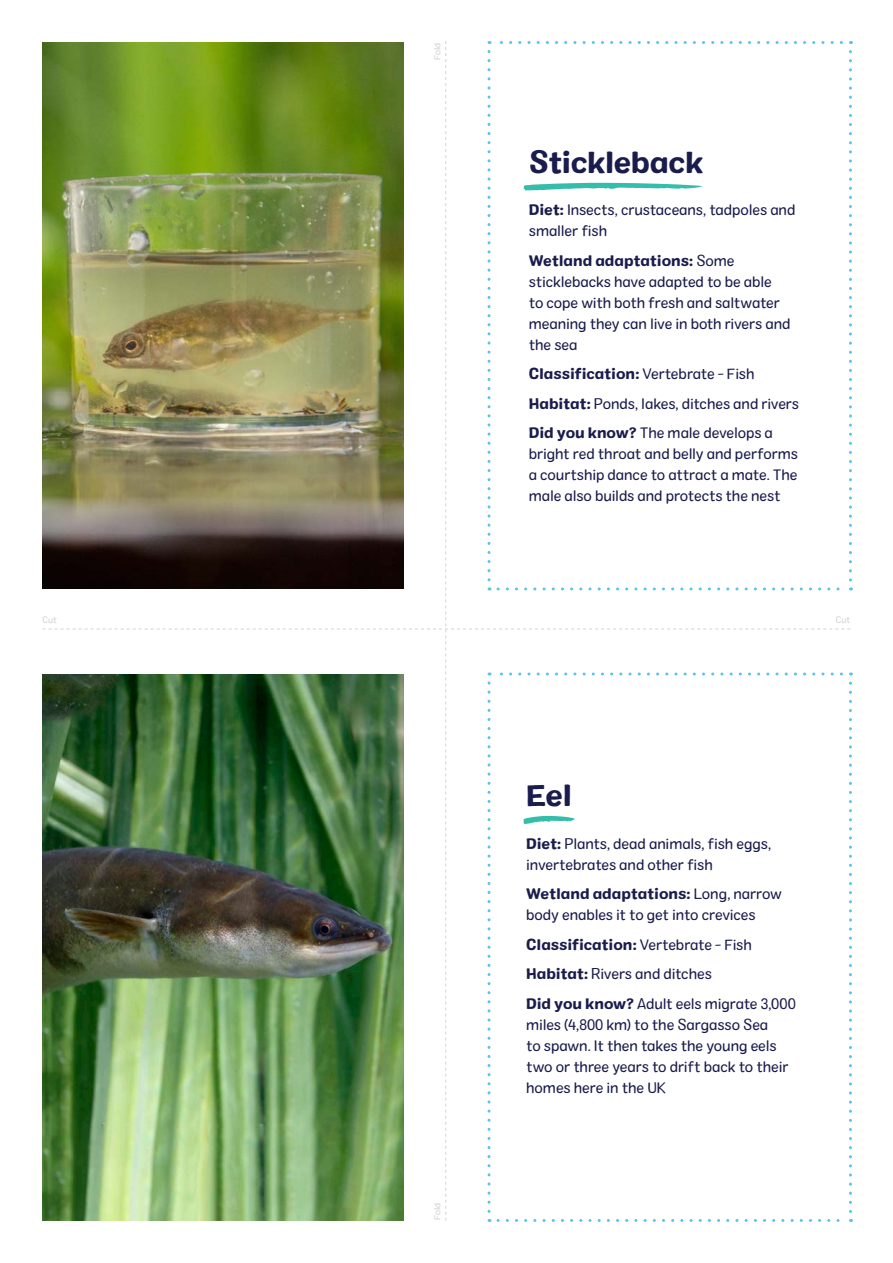
<style>
.page{position:relative;width:893px;height:1263px;background:#fff}
.page>*{position:absolute;margin:0;border:0;box-sizing:border-box;transform-origin:0 0}
.t1{font:30px "Colby St Bld";letter-spacing:-.02em;color:#1a1d4c}
.t2{font:15px/21px "Colby St Reg";letter-spacing:-.01em;color:#1a1d4c}
.t3{font:15px "Colby St Bld";letter-spacing:-.01em;color:#1a1d4c}
.t4{font:9px "Colby St Reg";color:#d1d2d4}
.s1{font-family:"Colby St Bld"}
.s2{font-family:"Colby St Reg"}
</style>
<div class="page">
<img style="left:43px;top:41px;width:809px;height:1181px">
<p class="t4" style="left:432px;top:60px;width:19px;rotate:-90deg">Fold</p>
<p class="t1" style="left:529px;top:143px;width:176px">Stickleback</p>
<p class="t2" style="left:529px;top:199px;width:268px"><span class="s1">Diet:</span> Insects, crustaceans, tadpoles and smaller fish</p>
<p class="t2" style="left:529px;top:250px;width:263px"><span class="s1">Wetland adaptations:</span> Some sticklebacks have adapted to be able<br>to cope with both fresh and saltwater meaning they can live in both rivers and the sea</p>
<p class="t3" style="left:529px;top:364px;width:227px">Classification: <span class="s2">Vertebrate - Fish</span></p>
<p class="t2" style="left:529px;top:393px;width:272px"><span class="s1">Habitat:</span> Ponds, lakes, ditches and rivers</p>
<p class="t2" style="left:529px;top:422px;width:271px"><span class="s1">Did you know?</span> The male develops a bright red throat and belly and performs a courtship dance to attract a mate. The male also builds and protects the nest</p>
<p class="t4" style="left:43px;top:614px;width:16px">Cut</p>
<p class="t4" style="left:836px;top:614px;width:16px">Cut</p>
<p class="t4" style="left:432px;top:1220px;width:19px;rotate:-90deg">Fold</p>
<p class="t1" style="left:526px;top:776px;width:47px">Eel</p>
<p class="t2" style="left:526px;top:833px;width:246px"><span class="s1">Diet:</span> Plants, dead animals, fish eggs, invertebrates and other fish</p>
<p class="t2" style="left:526px;top:883px;width:257px"><span class="s1">Wetland adaptations:</span> Long, narrow body enables it to get into crevices</p>
<p class="t3" style="left:526px;top:935px;width:227px">Classification: <span class="s2">Vertebrate - Fish</span></p>
<p class="t2" style="left:526px;top:963px;width:187px"><span class="s1">Habitat:</span> Rivers and ditches</p>
<p class="t2" style="left:526px;top:993px;width:271px"><span class="s1">Did you know?</span> Adult eels migrate 3,000 miles (4,800 km) to the Sargasso Sea<br>to spawn. It then takes the young eels two or three years to drift back to their homes here in the UK</p>
</div>
